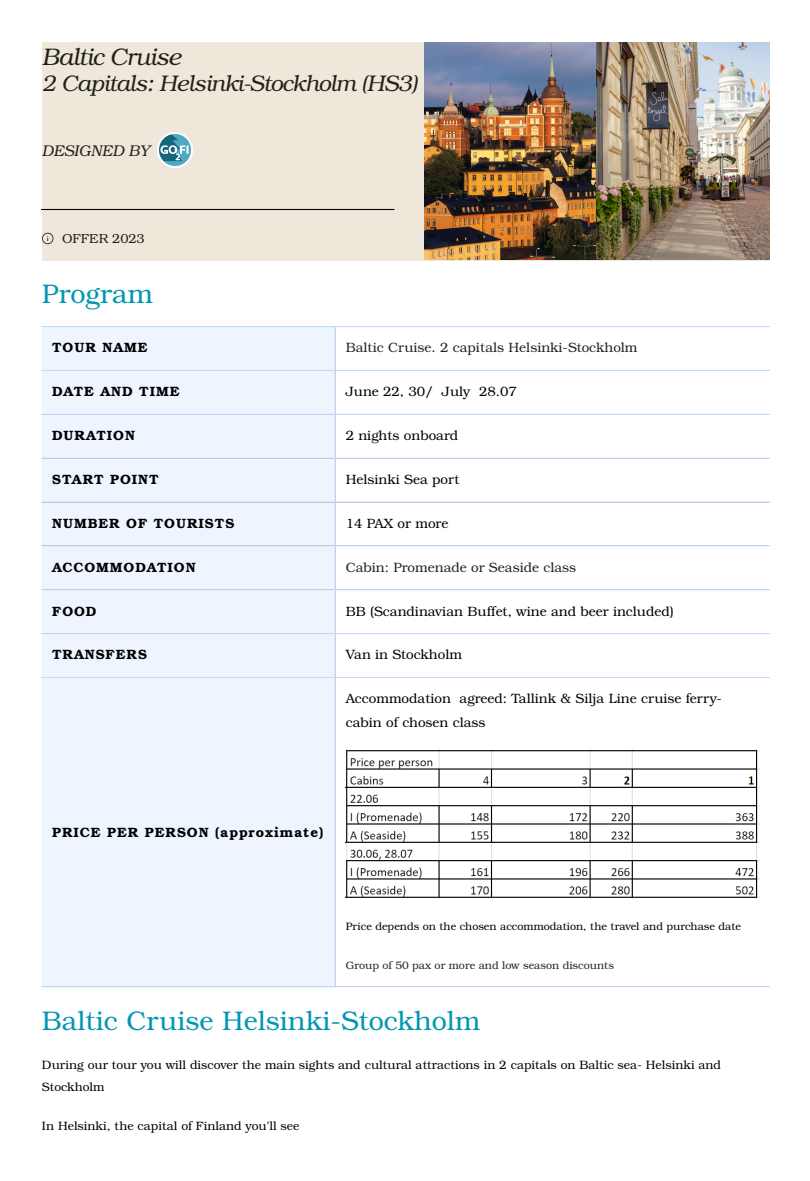
<style>
.page{position:relative;width:810px;height:1181px;background:#fff}
.page>*{position:absolute;margin:0;border:0;box-sizing:border-box;transform-origin:0 0}
.t1{font:27px "Te X Gyre Bonum";color:#0097b2}
.t2{font:italic 24px "Te X Gyre Bonum";letter-spacing:-.025em;color:#20201d}
.t3{font:italic 22.5px "Te X Gyre Bonum";letter-spacing:-.025em;color:#20201d}
.t4{font:italic 15.45px "Te X Gyre Bonum";color:#20201d}
.t5{font:13.5px/23.2px "Te X Gyre Bonum";color:#000}
.t6{font:700 13.5px "Te X Gyre Bonum";letter-spacing:.075em;color:#000}
.t7{font:13.5px "Te X Gyre Bonum";color:#222}
.t8{font:13.05px "Te X Gyre Bonum";color:#20201d}
.t9{font:12.15px/22.2px "Te X Gyre Bonum";color:#000}
.t10{font:10.8px "Te X Gyre Bonum";color:#000}
.t11{font:10.8px "Te X Gyre Bonum";color:#222}
</style>
<div class="page">
<div style="left:42px;top:42px;width:727px;height:218px;background:#efe8da"></div>
<svg style="left:42px;top:233px;width:11px;height:11px"></svg>
<hr style="left:42px;top:209px;width:352px;height:1px;background:#000">
<img style="left:157px;top:132px;width:36px;height:36px">
<img style="left:424px;top:42px;width:346px;height:217px">
<div style="left:42px;top:327px;width:293px;height:659px;background:#eef5ff"></div>
<img style="left:346px;top:749px;width:413px;height:149px">
<hr style="left:335px;top:327px;width:1px;height:659px;background:#c2dcfd">
<hr style="left:42px;top:326px;width:727px;height:1px;background:#c2dcfd">
<hr style="left:42px;top:370px;width:727px;height:1px;background:#c2dcfd">
<hr style="left:42px;top:414px;width:727px;height:1px;background:#c2dcfd">
<hr style="left:42px;top:457px;width:727px;height:1px;background:#c2dcfd">
<hr style="left:42px;top:501px;width:727px;height:1px;background:#c2dcfd">
<hr style="left:42px;top:545px;width:727px;height:1px;background:#c2dcfd">
<hr style="left:42px;top:589px;width:727px;height:1px;background:#c2dcfd">
<hr style="left:42px;top:633px;width:727px;height:1px;background:#c2dcfd">
<hr style="left:42px;top:677px;width:727px;height:1px;background:#c2dcfd">
<hr style="left:42px;top:986px;width:727px;height:1px;background:#c2dcfd">
<p class="t2" style="left:42px;top:39px;width:141px">Baltic Cruise</p>
<p class="t3" style="left:42px;top:66px;width:377px">2 Capitals: Helsinki-Stockholm (HS3)</p>
<p class="t4" style="left:42px;top:140px;width:109px">DESIGNED BY</p>
<p class="t8" style="left:62px;top:229px;width:84px">OFFER 2023</p>
<p class="t1" style="left:42px;top:274px;width:113px">Program</p>
<p class="t6" style="left:52px;top:337px;width:97px">TOUR NAME</p>
<p class="t7" style="left:346px;top:338px;width:293px">Baltic Cruise. 2 capitals Helsinki-Stockholm</p>
<p class="t6" style="left:52px;top:381px;width:129px">DATE AND TIME</p>
<p class="t5" style="left:346px;top:379px;width:173px">June 22, 30/ July 28.07</p>
<p class="t6" style="left:52px;top:425px;width:84px">DURATION</p>
<p class="t5" style="left:346px;top:423px;width:114px">2 nights onboard</p>
<p class="t6" style="left:52px;top:468px;width:108px">START POINT</p>
<p class="t5" style="left:346px;top:467px;width:115px">Helsinki Sea port</p>
<p class="t6" style="left:52px;top:512px;width:184px">NUMBER OF TOURISTS</p>
<p class="t5" style="left:346px;top:511px;width:104px">14 PAX or more</p>
<p class="t6" style="left:52px;top:556px;width:145px">ACCOMMODATION</p>
<p class="t7" style="left:346px;top:557px;width:232px">Cabin: Promenade or Seaside class</p>
<p class="t6" style="left:52px;top:600px;width:46px">FOOD</p>
<p class="t5" style="left:346px;top:598px;width:330px">BB (Scandinavian Buffet, wine and beer included)</p>
<p class="t6" style="left:52px;top:644px;width:96px">TRANSFERS</p>
<p class="t5" style="left:346px;top:642px;width:118px">Van in Stockholm</p>
<p class="t5" style="left:346px;top:686px;width:378px">Accommodation agreed: Tallink &amp; Silja Line cruise ferry&shy;cabin of chosen class</p>
<p class="t6" style="left:52px;top:821px;width:273px">PRICE PER PERSON (approximate)</p>
<p class="t10" style="left:346px;top:918px;width:397px">Price depends on the chosen accommodation, the travel and purchase date</p>
<p class="t11" style="left:346px;top:957px;width:270px">Group of 50 pax or more and low season discounts</p>
<p class="t1" style="left:42px;top:1000px;width:440px">Baltic Cruise Helsinki-Stockholm</p>
<p class="t9" style="left:42px;top:1053px;width:681px">During our tour you will discover the main sights and cultural attractions in 2 capitals on Baltic sea- Helsinki and<br>Stockholm</p>
<p class="t9" style="left:42px;top:1113px;width:259px">In Helsinki, the capital of Finland you'll see</p>
</div>
